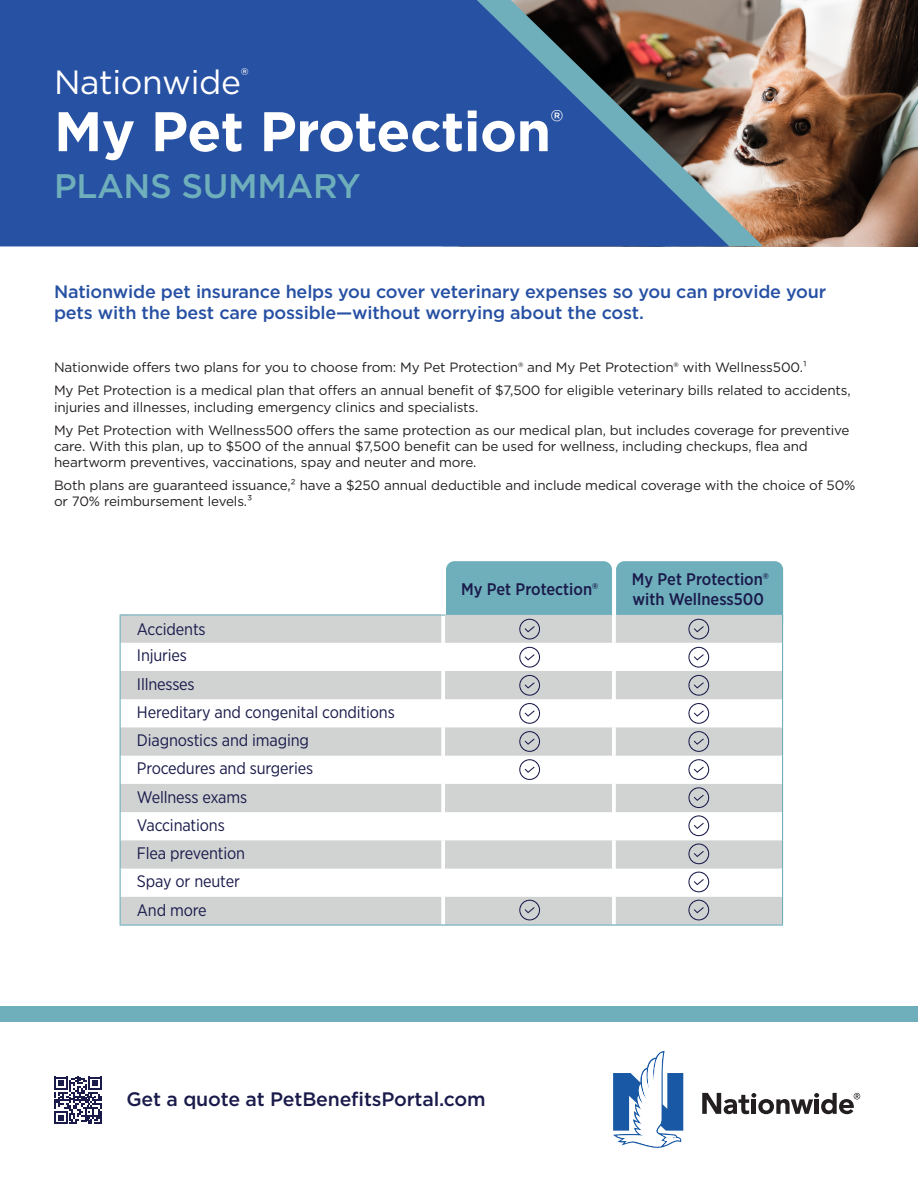
<style>
.page{position:relative;width:918px;height:1188px;background:#fff}
.page>*{position:absolute;margin:0;border:0;box-sizing:border-box;transform-origin:0 0}
.t1{font:700 55.8px "Gotham";letter-spacing:-.01em;color:#fff}
.t2{font:500 34.05px "Gotham";letter-spacing:-.01em;color:#6fafbc}
.t3{font:33.6px "Gotham";letter-spacing:-.01em;color:#fff}
.t4{font:500 19.5px "Gotham";letter-spacing:-.01em;color:#1a1b4b}
.t5{font:500 18px/21.6px "Gotham";letter-spacing:-.01em;color:#2650a3}
.t6{font:500 16.8px "Gotham Narrow";color:#1a1b4b}
.t7{font:16.65px "Gotham Narrow";letter-spacing:-.01em;color:#1a1b4b}
.t8{font:13.5px/16.2px "Gotham";letter-spacing:-.01em;color:#231f20}
</style>
<div class="page">
<img style="left:762px;top:0;width:156px;height:246px">
<img style="left:729px;top:0;width:33px;height:246px">
<svg style="left:0;top:0;width:729px;height:246px;background:#325496"></svg>
<svg style="left:121px;top:615px;width:325px;height:310px;fill:#d1d3d3"></svg>
<svg style="left:441px;top:615px;width:4px;height:28px"></svg>
<hr style="left:441px;top:643px;width:4px;height:28px;background:#fff">
<svg style="left:441px;top:671px;width:4px;height:28px"></svg>
<hr style="left:441px;top:699px;width:4px;height:28px;background:#fff">
<svg style="left:441px;top:727px;width:4px;height:29px"></svg>
<hr style="left:441px;top:756px;width:4px;height:28px;background:#fff">
<svg style="left:441px;top:784px;width:4px;height:28px"></svg>
<hr style="left:441px;top:812px;width:4px;height:28px;background:#fff">
<svg style="left:441px;top:840px;width:4px;height:29px"></svg>
<hr style="left:441px;top:869px;width:4px;height:28px;background:#fff">
<svg style="left:441px;top:897px;width:4px;height:28px"></svg>
<hr style="left:120px;top:614px;width:325px;height:1px;background:#6fafbc">
<svg style="left:120px;top:615px;width:1px;height:310px"></svg>
<hr style="left:120px;top:925px;width:323px;height:1px;background:#6fafbc">
<hr style="left:443px;top:925px;width:171px;height:1px;background:#6fafbc">
<hr style="left:614px;top:925px;width:169px;height:1px;background:#6fafbc">
<svg style="left:446px;top:561px;width:337px;height:364px"></svg>
<svg style="left:702px;top:1093px;width:158px;height:21px"></svg>
<svg style="left:613px;top:1051px;width:70px;height:97px"></svg>
<div style="left:0;top:1006px;width:918px;height:16px;background:#6fafbc"></div>
<svg style="left:54px;top:1077px;width:48px;height:47px"></svg>
<p class="t3" style="left:54px;top:60px;width:196px">Nationwide<sup>®</sup></p>
<p class="t1" style="left:54px;top:94px;width:511px">My Pet Protection<sup>®</sup></p>
<p class="t2" style="left:54px;top:164px;width:308px">PLANS SUMMARY</p>
<p class="t5" style="left:54px;top:281px;width:774px">Nationwide pet insurance helps you cover veterinary expenses so you can provide your pets with the best care possible—without worrying about the cost.</p>
<p class="t8" style="left:54px;top:359px;width:755px">Nationwide offers two plans for you to choose from: My Pet Protection® and My Pet Protection® with Wellness500.¹</p>
<p class="t8" style="left:54px;top:382px;width:798px">My Pet Protection is a medical plan that offers an annual benefit of $7,500 for eligible veterinary bills related to accidents, injuries and illnesses, including emergency clinics and specialists.</p>
<p class="t8" style="left:54px;top:421px;width:797px">My Pet Protection with Wellness500 offers the same protection as our medical plan, but includes coverage for preventive care. With this plan, up to $500 of the annual $7,500 benefit can be used for wellness, including checkups, flea and heartworm preventives, vaccinations, spay and neuter and more.</p>
<p class="t8" style="left:54px;top:477px;width:803px">Both plans are guaranteed issuance,² have a $250 annual deductible and include medical coverage with the choice of 50% or 70% reimbursement levels.³</p>
<p class="t7" style="left:137px;top:618px;width:70px">Accidents</p>
<p class="t7" style="left:137px;top:645px;width:52px">Injuries</p>
<p class="t7" style="left:137px;top:673px;width:59px">Illnesses</p>
<p class="t7" style="left:137px;top:702px;width:259px">Hereditary and congenital conditions</p>
<p class="t7" style="left:137px;top:730px;width:174px">Diagnostics and imaging</p>
<p class="t7" style="left:137px;top:758px;width:178px">Procedures and surgeries</p>
<p class="t7" style="left:137px;top:786px;width:112px">Wellness exams</p>
<p class="t7" style="left:137px;top:815px;width:89px">Vaccinations</p>
<p class="t7" style="left:137px;top:843px;width:110px">Flea prevention</p>
<p class="t7" style="left:137px;top:871px;width:104px">Spay or neuter</p>
<p class="t7" style="left:137px;top:899px;width:71px">And more</p>
<p class="t6" style="left:461px;top:578px;width:139px">My Pet Protection®</p>
<p class="t6" style="left:632px;top:568px;width:139px">My Pet Protection®</p>
<p class="t6" style="left:632px;top:588px;width:133px">with Wellness500</p>
<p class="t4" style="left:126px;top:1086px;width:361px">Get a quote at PetBenefitsPortal.com</p>
</div>
